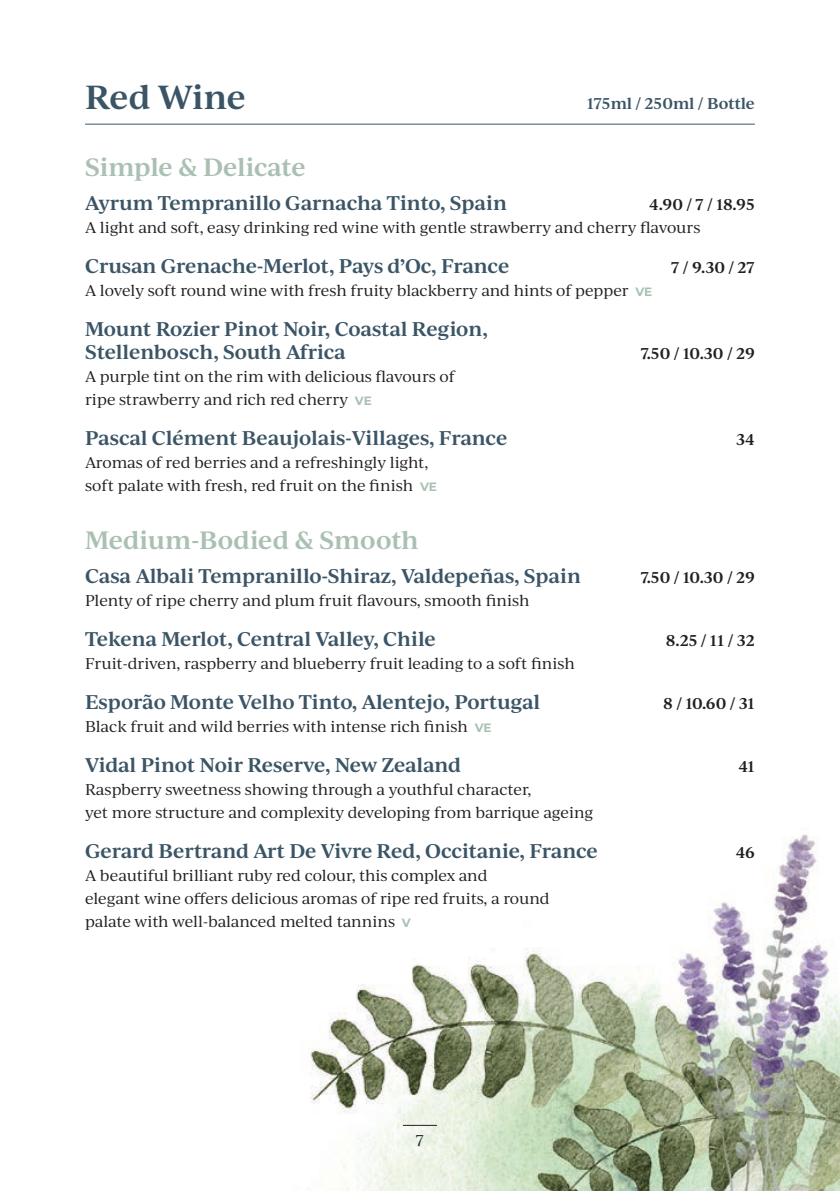
<style>
.page{position:relative;width:840px;height:1191px;background:#fff}
.page>*{position:absolute;margin:0;border:0;box-sizing:border-box;transform-origin:0 0}
.Section_Name{font:600 32px "Ivy Journal";letter-spacing:-.01em;color:#3b5566}
.Subheaders{font:600 24px "Ivy Journal";letter-spacing:-.01em;color:#a9c0b2}
.Wine_Name{font:600 19px/23px "Ivy Journal";letter-spacing:-.01em;color:#3b5566}
.Description{font:15px/23px "Ivy Journal";letter-spacing:-.01em;color:#231f20}
.Wine_Name-2{font:600 15px "Ivy Journal";color:#231f20}
.Section_Name-2{font:600 15px "Ivy Journal";letter-spacing:-.015em;color:#3b5566}
.Page_number{font:15px "Ivy Journal";color:#231f20}
.s1{font-family:"Montserrat";font-weight:700;font-size:12px;color:#a9c0b2}
</style>
<div class="page">
<img style="left:310px;top:834px;width:529px;height:357px">
<hr style="left:403px;top:1124px;width:34px;height:1px;background:#231f20">
<hr style="left:85px;top:124px;width:669px;height:1px;background:#3b5566">
<p class="Section_Name" style="left:85px;top:74px;width:162px">Red Wine</p>
<p class="Section_Name-2" style="left:586px;top:93px;width:169px">175ml / 250ml / Bottle</p>
<p class="Subheaders" style="left:85px;top:149px;width:222px">Simple &amp; Delicate</p>
<p class="Wine_Name" style="left:85px;top:190px;width:423px">Ayrum Tempranillo Garnacha Tinto, Spain</p>
<p class="Wine_Name-2" style="left:649px;top:193px;width:107px">4.90 / 7 / 18.95</p>
<p class="Description" style="left:85px;top:215px;width:616px">A light and soft, easy drinking red wine with gentle strawberry and cherry flavours</p>
<p class="Wine_Name" style="left:85px;top:253px;width:425px">Crusan Grenache-Merlot, Pays d’Oc, France</p>
<p class="Wine_Name-2" style="left:671px;top:256px;width:85px">7 / 9.30 / 27</p>
<p class="Description" style="left:85px;top:278px;width:568px">A lovely soft round wine with fresh fruity blackberry and hints of pepper <span class="s1">VE</span></p>
<p class="Wine_Name" style="left:85px;top:316px;width:404px">Mount Rozier Pinot Noir, Coastal Region,<br>Stellenbosch, South Africa</p>
<p class="Wine_Name-2" style="left:640px;top:342px;width:115px">7.50 / 10.30 / 29</p>
<p class="Description" style="left:85px;top:364px;width:371px">A purple tint on the rim with delicious flavours of ripe strawberry and rich red cherry <span class="s1">VE</span></p>
<p class="Wine_Name" style="left:85px;top:425px;width:423px">Pascal Clément Beaujolais-Villages, France</p>
<p class="Wine_Name-2" style="left:735px;top:428px;width:20px">34</p>
<p class="Description" style="left:85px;top:450px;width:353px">Aromas of red berries and a refreshingly light, soft palate with fresh, red fruit on the finish <span class="s1">VE</span></p>
<p class="Subheaders" style="left:85px;top:522px;width:335px">Medium-Bodied &amp; Smooth</p>
<p class="Wine_Name" style="left:85px;top:563px;width:497px">Casa Albali Tempranillo-Shiraz, Valdepeñas, Spain</p>
<p class="Wine_Name-2" style="left:640px;top:566px;width:115px">7.50 / 10.30 / 29</p>
<p class="Description" style="left:85px;top:588px;width:446px">Plenty of ripe cherry and plum fruit flavours, smooth finish</p>
<p class="Wine_Name" style="left:85px;top:626px;width:352px">Tekena Merlot, Central Valley, Chile</p>
<p class="Wine_Name-2" style="left:665px;top:629px;width:90px">8.25 / 11 / 32</p>
<p class="Description" style="left:85px;top:651px;width:491px">Fruit-driven, raspberry and blueberry fruit leading to a soft finish</p>
<p class="Wine_Name" style="left:85px;top:689px;width:456px">Esporão Monte Velho Tinto, Alentejo, Portugal</p>
<p class="Wine_Name-2" style="left:663px;top:692px;width:93px">8 / 10.60 / 31</p>
<p class="Description" style="left:85px;top:714px;width:408px">Black fruit and wild berries with intense rich finish <span class="s1">VE</span></p>
<p class="Wine_Name" style="left:85px;top:752px;width:377px">Vidal Pinot Noir Reserve, New Zealand</p>
<p class="Wine_Name-2" style="left:738px;top:755px;width:18px">41</p>
<p class="Description" style="left:85px;top:777px;width:509px">Raspberry sweetness showing through a youthful character,<br>yet more structure and complexity developing from barrique ageing</p>
<p class="Wine_Name" style="left:85px;top:838px;width:514px">Gerard Bertrand Art De Vivre Red, Occitanie, France</p>
<p class="Wine_Name-2" style="left:735px;top:841px;width:21px">46</p>
<p class="Description" style="left:85px;top:863px;width:465px">A beautiful brilliant ruby red colour, this complex and<br>elegant wine offers delicious aromas of ripe red fruits, a round palate with well-balanced melted tannins <span class="s1">V</span></p>
<p class="Page_number" style="left:416px;top:1129px;width:10px">7</p>
</div>
